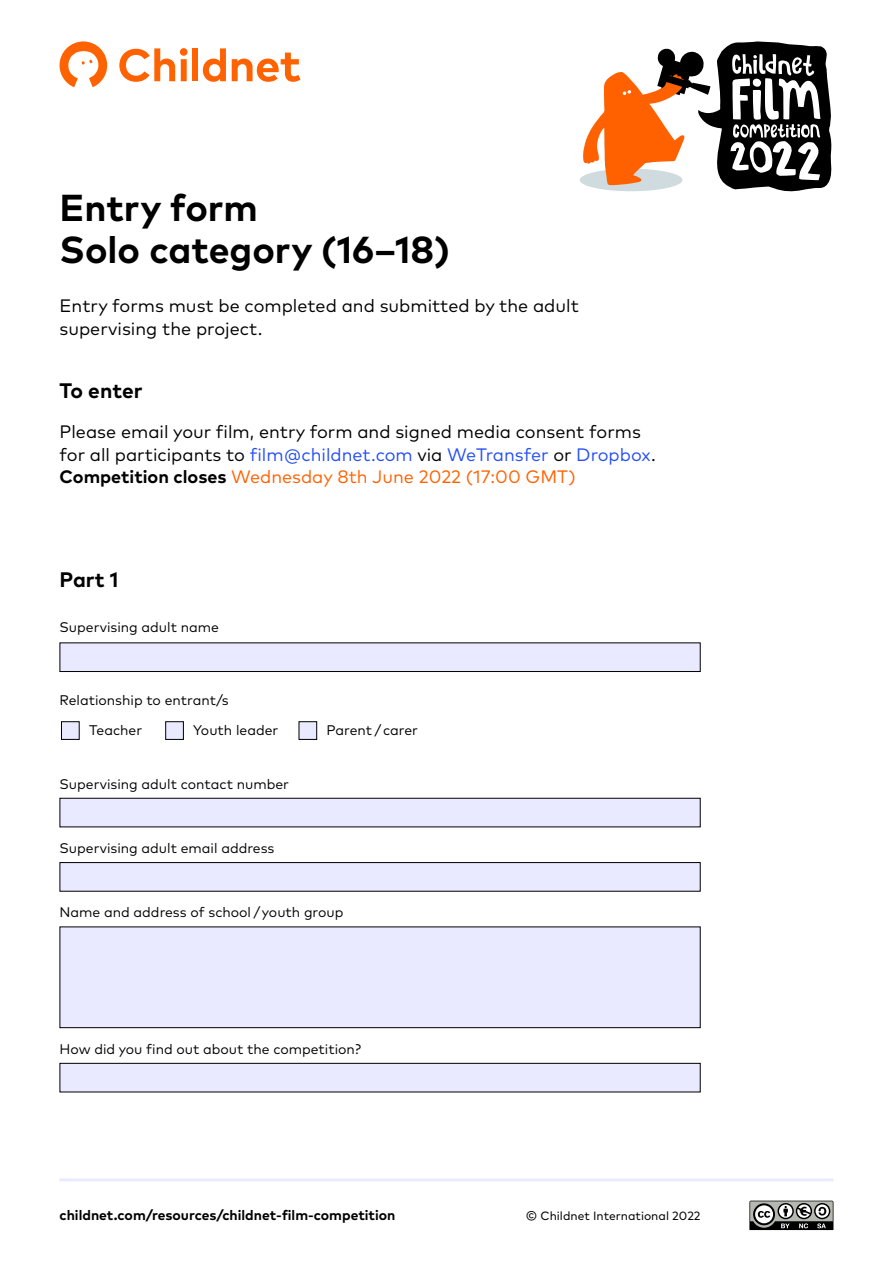
<style>
.page{position:relative;width:893px;height:1263px;background:#fff}
.page>*{position:absolute;margin:0;border:0;box-sizing:border-box;transform-origin:0 0}
.t1{font:700 37.5px/42px "Mark Pro";color:#000}
.t2{font:700 21px "Mark Pro";color:#000}
.t3{font:18px/22.5px "Mark Pro";color:#000}
.t4{font:13.95px "Mark Pro";color:#000}
.t5{font:700 13.95px "Mark Pro";color:#000}
.t6{font:12px "Mark Pro";color:#000}
.s1{color:#264ff5}
.s2{font-weight:700}
.s3{color:#ff6200}
</style>
<div class="page">
<svg style="left:119px;top:48px;width:68px;height:34px"></svg>
<div style="left:192px;top:48px;width:6px;height:33px;background:#ff6200"></div>
<svg style="left:203px;top:48px;width:23px;height:34px"></svg>
<svg style="left:232px;top:53px;width:68px;height:29px"></svg>
<svg style="left:60px;top:41px;width:47px;height:46px"></svg>
<hr style="left:60px;top:1178px;width:773px;height:3px;background:#e9e9ff">
<svg style="left:749px;top:1201px;width:84px;height:29px;background:#747572"></svg>
<svg style="left:583px;top:41px;width:249px;height:151px"></svg>
<div style="left:61px;top:722px;width:18px;height:17px;background:#e9e9ff"></div>
<div style="left:61px;top:721px;width:19px;height:19px;border:1px solid #000"></div>
<div style="left:166px;top:722px;width:17px;height:17px;background:#e9e9ff"></div>
<div style="left:165px;top:721px;width:19px;height:19px;border:1px solid #000"></div>
<div style="left:299px;top:722px;width:18px;height:17px;background:#e9e9ff"></div>
<div style="left:299px;top:721px;width:18px;height:19px;border:1px solid #000"></div>
<div style="left:60px;top:643px;width:640px;height:28px;background:#e9e9ff"></div>
<div style="left:60px;top:642px;width:641px;height:30px;border:1px solid #000"></div>
<div style="left:60px;top:798px;width:640px;height:29px;background:#e9e9ff"></div>
<div style="left:60px;top:862px;width:640px;height:29px;background:#e9e9ff"></div>
<div style="left:60px;top:862px;width:641px;height:29px;border:1px solid #000"></div>
<div style="left:60px;top:1063px;width:640px;height:29px;background:#e9e9ff"></div>
<div style="left:60px;top:1063px;width:641px;height:29px;border:1px solid #000"></div>
<div style="left:60px;top:927px;width:640px;height:101px;background:#e9e9ff"></div>
<div style="left:60px;top:926px;width:641px;height:102px;border:1px solid #000"></div>
<h1 class="t1" style="left:60px;top:183px;width:392px">Entry form<br>Solo category (16–18)</h1>
<p class="t3" style="left:60px;top:293px;width:521px">Entry forms must be completed and submitted by the adult supervising the project.</p>
<p class="t2" style="left:60px;top:374px;width:84px">To enter</p>
<p class="t3" style="left:60px;top:419px;width:598px">Please email your film, entry form and signed media consent forms for all participants to <span class="s1">film@childnet.com</span> via <span class="s1">WeTransfer</span> or <span class="s1">Dropbox</span>.<br><span class="s2">Competition closes</span> <span class="s3">Wednesday 8th June 2022 (17:00 GMT)</span></p>
<p class="t2" style="left:60px;top:563px;width:61px">Part 1</p>
<p class="t4" style="left:60px;top:616px;width:161px">Supervising adult name</p>
<p class="t4" style="left:60px;top:689px;width:171px">Relationship to entrant/s</p>
<p class="t4" style="left:89px;top:720px;width:54px">Teacher</p>
<p class="t4" style="left:193px;top:720px;width:87px">Youth leader</p>
<p class="t4" style="left:327px;top:720px;width:93px">Parent / carer</p>
<p class="t4" style="left:60px;top:774px;width:231px">Supervising adult contact number</p>
<p class="t4" style="left:60px;top:838px;width:216px">Supervising adult email address</p>
<p class="t4" style="left:60px;top:901px;width:285px">Name and address of school / youth group</p>
<p class="t4" style="left:60px;top:1038px;width:303px">How did you find out about the competition?</p>
<p class="t5" style="left:60px;top:1205px;width:337px">childnet.com/resources/childnet-film-competition</p>
<p class="t6" style="left:526px;top:1207px;width:176px">© Childnet International 2022</p>
</div>
